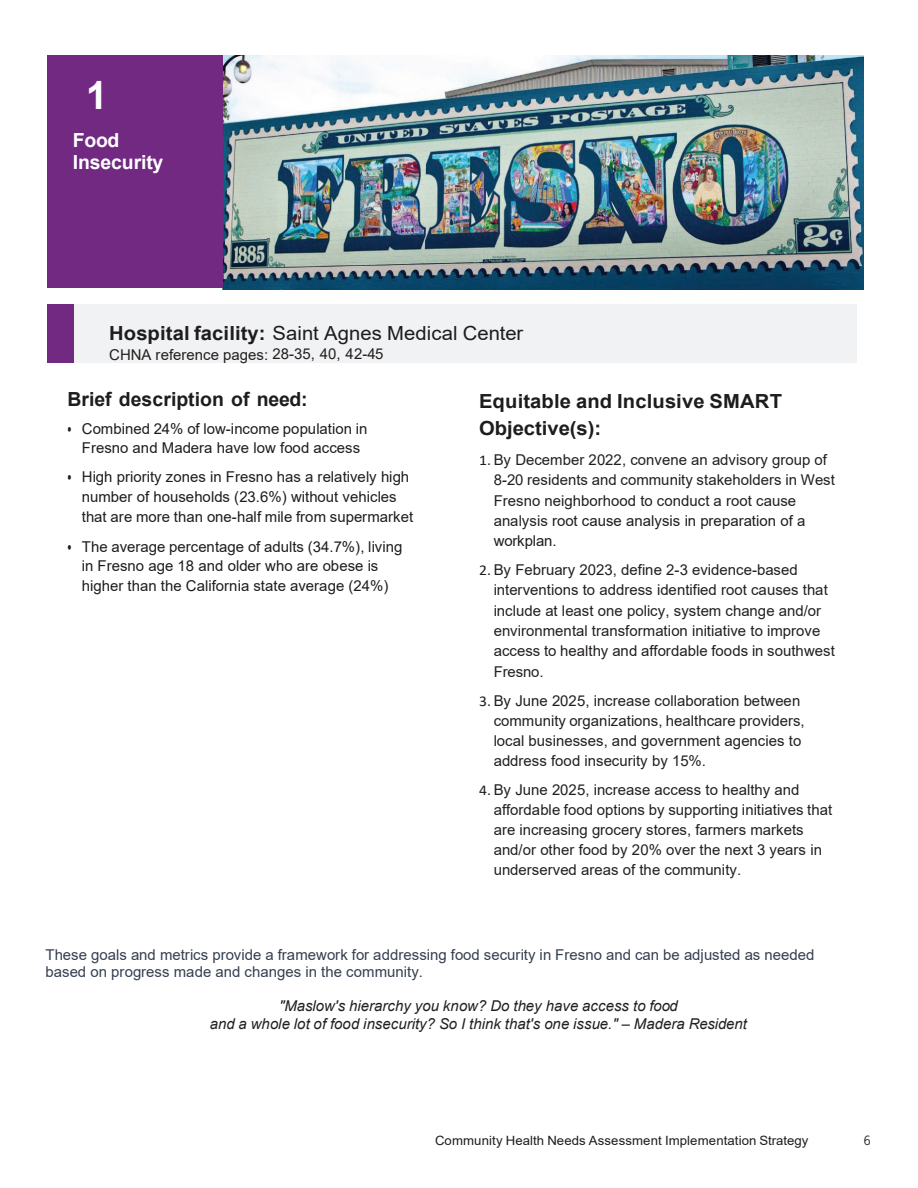
<style>
.page{position:relative;width:918px;height:1188px;background:#fff}
.page>*{position:absolute;margin:0;border:0;box-sizing:border-box;transform-origin:0 0}
.t1{font:700 39px "Arial";color:#fff}
.t2{font:19.5px "Arial";letter-spacing:.005em;color:#1f1c1d;scale:1.04 1}
.t3{font:700 19.5px/26.7px "Arial";color:#1f1c1d;scale:1.04 1}
.t4{font:700 19.5px "Arial";color:#1f1c1d}
.t5{font:700 19.5px/22.5px "Arial";letter-spacing:-.01em;color:#fff}
.t6{font:15px/20.1px "Arial";color:#231f20}
.t7{font:15px/20px "Arial";color:#1f1c1d}
.t8{font:15px/17.2px "Arial";color:#343f50}
.t9{font:italic 15px/17.2px "Arial";color:#231f20;text-align:center}
.t10{font:12.75px "Arial";letter-spacing:.005em;color:#1f1c1d}
.t11{font:12.75px "Arial";letter-spacing:.005em;color:#1f1c1d;scale:1.1 1}
.t12{font:12px "News Gothic Std";color:#231f20}
.s1{font-weight:700}
.s2{font-family:"Calibri"}
.s3{font-family:"Calibri";color:#1f1c1d}
.s4{color:#1f1c1d}
</style>
<div class="page">
<img style="left:222px;top:56px;width:641px;height:233px">
<div style="left:47px;top:56px;width:176px;height:232px;background:#712982"></div>
<div style="left:47px;top:305px;width:27px;height:58px;background:#712982"></div>
<div style="left:74px;top:305px;width:783px;height:58px;background:#f1f2f3"></div>
<h1 class="t1" style="left:86px;top:68px;width:23px">1</h1>
<h2 class="t5" style="left:73px;top:129px;width:92px">Food<br>Insecurity</h2>
<h2 class="t2" style="left:109px;top:320px;width:400px"><span class="s1">Hospital facility:</span> Saint Agnes Medical Center</h2>
<p class="t6" style="left:109px;top:344px;width:276px">CHNA reference pages: 28-35, 40, 42-45</p>
<h2 class="t4" style="left:68px;top:386px;width:242px">Brief description of need:</h2>
<p class="t7" style="left:67px;top:419px;width:302px;line-height:19.5px;text-align:center"><span class="s2">•</span> Combined 24% of low-income population in<br>Fresno and Madera have low food access</p>
<p class="t7" style="left:82px;top:467px;width:333px;text-indent:-15px"><span class="s2">•</span> High priority zones in Fresno has a relatively high number of households (23.6%) without vehicles that are more than one-half mile from supermarket</p>
<p class="t7" style="left:82px;top:536px;width:322px;text-indent:-15px"><span class="s2">•</span> The average percentage of adults (34.7%), living in Fresno age 18 and older who are obese is higher than the California state average (24%)</p>
<h2 class="t3" style="left:479px;top:388px;width:293px">Equitable and Inclusive SMART<br>Objective(s):</h2>
<p class="t6" style="left:494px;top:450px;width:343px;text-indent:-15px"><span class="s3">1.</span> By December 2022, convene an advisory group of 8-20 residents and community stakeholders in West Fresno neighborhood to conduct a root cause analysis <span class="s4">root cause analysis in preparation of a workplan.</span></p>
<p class="t6" style="left:494px;top:560px;width:343px;text-indent:-15px"><span class="s3">2.</span> By February 2023, define 2-3 evidence-based interventions to address identified root causes that include at least one policy, system change and/or environmental transformation initiative to improve access to healthy and affordable foods in southwest Fresno.</p>
<p class="t6" style="left:494px;top:690px;width:313px;text-indent:-15px"><span class="s3">3.</span> By June 2025, increase collaboration between community organizations, healthcare providers, local businesses, and government agencies to address food insecurity by 15%.</p>
<p class="t6" style="left:494px;top:780px;width:340px;text-indent:-15px"><span class="s3">4.</span> By June 2025, increase access to healthy and affordable food options by supporting initiatives that are increasing grocery stores, farmers markets and/or other food by 20% over the next 3 years in underserved areas of the community.</p>
<p class="t8" style="left:46px;top:946px;width:770px">These goals and metrics provide a framework for addressing food security in Fresno and can be adjusted as needed based on progress made and changes in the community.</p>
<p class="t9" style="left:210px;top:998px;width:538px">"Maslow's hierarchy you know? Do they have access to food<br>and a whole lot of food insecurity? So I think that's one issue." – Madera Resident</p>
<p class="t12" style="left:864px;top:1133px;width:8px">6</p>
<p class="t10" style="left:435px;top:1132px;width:375px">Community Health Needs Assessment Implementation Strategy</p>
<p class="t11" style="left:866px;top:1132px;width:9px">7</p>
</div>
